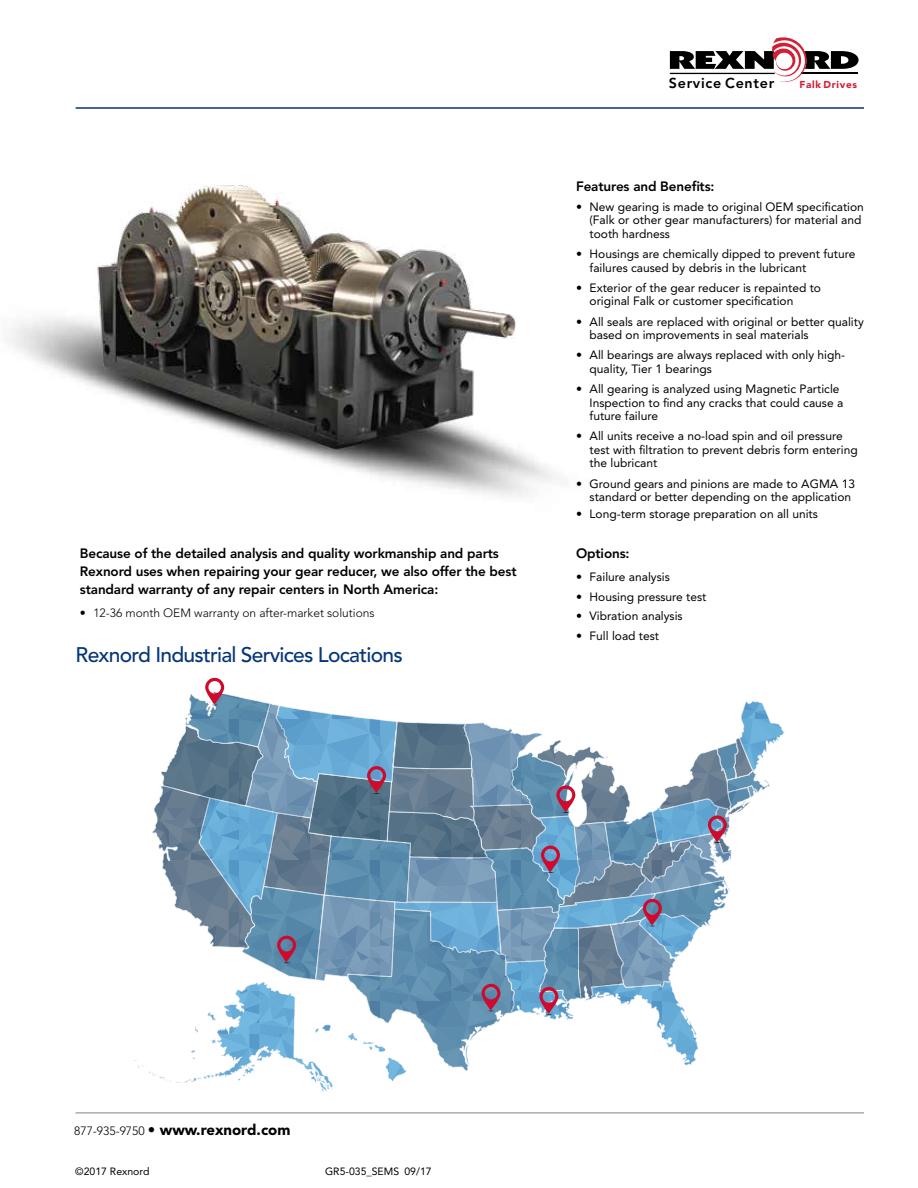
<style>
.page{position:relative;width:918px;height:1188px;background:#fff}
.page>*{position:absolute;margin:0;border:0;box-sizing:border-box;transform-origin:0 0}
.t1{font:500 21px "Avenir LT Std";letter-spacing:-.035em;color:#06357a}
.t2{font:900 15px "Avenir LT Std";color:#000}
.t3{font:800 14.25px "Avenir LT Std";letter-spacing:.05em;color:#000}
.t4{font:800 13.5px/18px "Avenir LT Std";letter-spacing:-.01em;color:#000}
.t5{font:12px/13.5px "Avenir LT Std";color:#000}
.t6{font:300 12px "Avenir LT Std";color:#000}
.t7{font:10.5px "Avenir LT Std";color:#000}
.t8{font:900 10.05px "Avenir LT Std";letter-spacing:.07em;color:#d31f36}
.s1{font-weight:300;font-size:12px}
</style>
<div class="page">
<img style="left:7px;top:107px;width:553px;height:389px">
<hr style="left:76px;top:107px;width:788px;height:2px;background:#06357a">
<hr style="left:76px;top:1113px;width:788px;height:1px;background:#808285">
<svg style="left:670px;top:37px;width:189px;height:45px"></svg>
<svg style="left:134px;top:678px;width:651px;height:414px"></svg>
<p class="t4" style="left:80px;top:544px;width:438px">Because of the detailed analysis and quality workmanship and parts<br>Rexnord uses when repairing your gear reducer, we also offer the best standard warranty of any repair centers in North America:</p>
<p class="t6" style="left:80px;top:606px;width:296px">• 12-36 month OEM warranty on after-market solutions</p>
<h1 class="t1" style="left:76px;top:642px;width:329px">Rexnord Industrial Services Locations</h1>
<p class="t3" style="left:669px;top:75px;width:107px">Service Center</p>
<p class="t8" style="left:799px;top:78px;width:59px">Falk Drives</p>
<p class="t4" style="left:576px;top:177px;width:140px">Features and Benefits:</p>
<p class="t5" style="left:590px;top:200px;width:276px;text-indent:-14px">• New gearing is made to original OEM specification (Falk or other gear manufacturers) for material and tooth hardness</p>
<p class="t5" style="left:590px;top:247px;width:267px;text-indent:-14px">• Housings are chemically dipped to prevent future failures caused by debris in the lubricant</p>
<p class="t5" style="left:590px;top:281px;width:233px;text-indent:-14px">• Exterior of the gear reducer is repainted to original Falk or customer specification</p>
<p class="t5" style="left:590px;top:315px;width:276px;text-indent:-14px">• All seals are replaced with original or better quality based on improvements in seal materials</p>
<p class="t5" style="left:590px;top:348px;width:257px;text-indent:-14px">• All bearings are always replaced with only high&shy;quality, Tier 1 bearings</p>
<p class="t5" style="left:590px;top:382px;width:255px;text-indent:-14px">• All gearing is analyzed using Magnetic Particle<br>Inspection to find any cracks that could cause a future failure</p>
<p class="t5" style="left:590px;top:429px;width:270px;text-indent:-14px">• All units receive a no-load spin and oil pressure test with filtration to prevent debris form entering the lubricant</p>
<p class="t5" style="left:590px;top:477px;width:267px;text-indent:-14px">• Ground gears and pinions are made to AGMA 13 standard or better depending on the application</p>
<p class="t5" style="left:576px;top:507px;width:243px">• Long-term storage preparation on all units</p>
<p class="t4" style="left:576px;top:544px;width:55px">Options:</p>
<p class="t5" style="left:576px;top:570px;width:95px">• Failure analysis</p>
<p class="t5" style="left:576px;top:590px;width:132px">• Housing pressure test</p>
<p class="t5" style="left:576px;top:609px;width:108px">• Vibration analysis</p>
<p class="t5" style="left:576px;top:629px;width:85px">• Full load test</p>
<p class="t2" style="left:74px;top:1120px;width:218px"><span class="s1">877-935-9750</span> • www.rexnord.com</p>
<p class="t7" style="left:75px;top:1165px;width:76px">©2017 Rexnord</p>
<p class="t7" style="left:325px;top:1165px;width:108px">GR5-035_SEMS 09/17</p>
</div>
